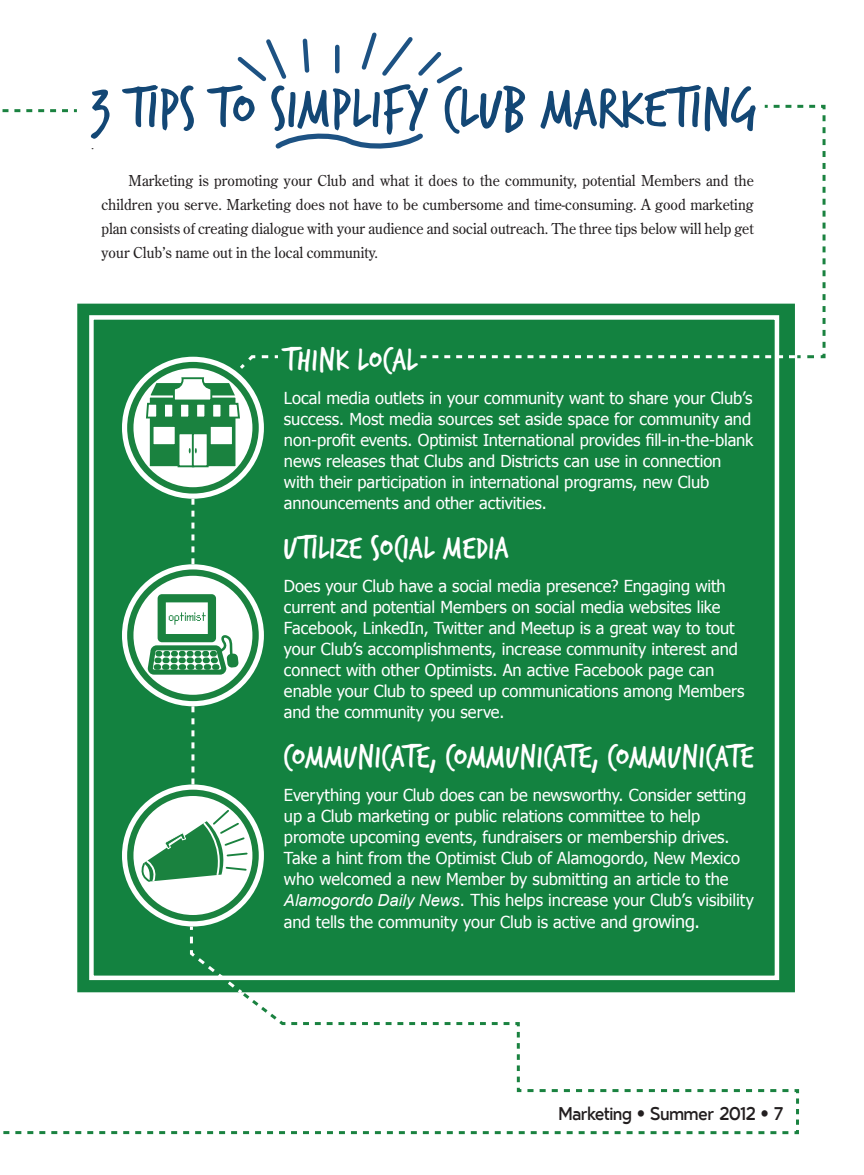
<style>
.page{position:relative;width:864px;height:1175px;background:#fff}
.page>*{position:absolute;margin:0;border:0;box-sizing:border-box;transform-origin:0 0}
.t1{font:60px "Trash Hand";letter-spacing:.005em;color:#134775}
.t2{font:34.5px "Trash Hand";letter-spacing:.015em;color:#fff}
.t3{font:16.5px/21.1px "Tahoma";letter-spacing:-.005em;color:#fff}
.t4{font:16.5px "Monteforte";color:#231f20;scale:.95 1}
.body{font:15px/24px "Century Old Style Std";color:#231f20;text-align:justify;scale:.95 1}
.t5{font:15px "Times New Roman";color:#231f20}
.s1{font-family:"Arial";font-style:italic}
.s2{font-size:18px}
</style>
<div class="page">
<svg style="left:3px;top:992px;width:797px;height:143px"></svg>
<div style="left:77px;top:304px;width:718px;height:688px;background:#138240;border:2px solid #138240"></div>
<svg style="left:122px;top:357px;width:142px;height:142px"></svg>
<svg style="left:2px;top:109px;width:75px;height:4px"></svg>
<svg style="left:127px;top:499px;width:153px;height:523px"></svg>
<div style="left:89px;top:315px;width:690px;height:665px;border:4px solid #fff"></div>
<svg style="left:127px;top:104px;width:699px;height:389px"></svg>
<svg style="left:237px;top:39px;width:50px;height:43px"></svg>
<svg style="left:302px;top:38px;width:8px;height:35px"></svg>
<svg style="left:361px;top:32px;width:102px;height:52px"></svg>
<div style="left:335px;top:47px;width:5px;height:24px;background:#1d5283"></div>
<p class="t1" style="left:91px;top:79px;width:669px">3 TIPS TO SIMPLIFY CLUB MARKETING</p>
<p class="t5" style="left:91px;top:133px;width:5px">.</p>
<p class="body" style="left:102px;top:169px;width:688px;text-indent:27px">Marketing is promoting your Club and what it does to the community, potential Members and the children you serve. Marketing does not have to be cumbersome and time-consuming. A good marketing plan consists of creating dialogue with your audience and social outreach. The three tips below will help get your Club’s name out in the local community.</p>
<p class="t2" style="left:284px;top:343px;width:135px">THINK LOCAL</p>
<p class="t3" style="left:284px;top:386px;width:471px">Local media outlets in your community want to share your Club’s success. Most media sources set aside space for community and non-profit events. Optimist International provides fill-in-the-blank news releases that Clubs and Districts can use in connection with their participation in international programs, new Club announcements and other activities.</p>
<p class="t2" style="left:284px;top:531px;width:226px">UTILIZE SOCIAL MEDIA</p>
<p class="t3" style="left:284px;top:574px;width:462px">Does your Club have a social media presence? Engaging with current and potential Members on social media websites like Facebook, LinkedIn, Twitter and Meetup is a great way to tout your Club’s accomplishments, increase community interest and connect with other Optimists. An active Facebook page can enable your Club to speed up communications among Members and the community you serve.</p>
<p class="t2" style="left:284px;top:740px;width:471px">COMMUNICATE, COMMUNICATE, COMMUNICATE</p>
<p class="t3" style="left:284px;top:783px;width:471px">Everything your Club does can be newsworthy. Consider setting up a Club marketing or public relations committee to help promote upcoming events, fundraisers or membership drives.<br>Take a hint from the Optimist Club of Alamogordo, New Mexico who welcomed a new Member by submitting an article to the <span class="s1">Alamogordo Daily News</span>. This helps increase your Club’s visibility and tells the community your Club is active and <span class="s2">growing.</span></p>
<p class="t4" style="left:559px;top:1102px;width:237px">Marketing • Summer 2012 • 7</p>
</div>
